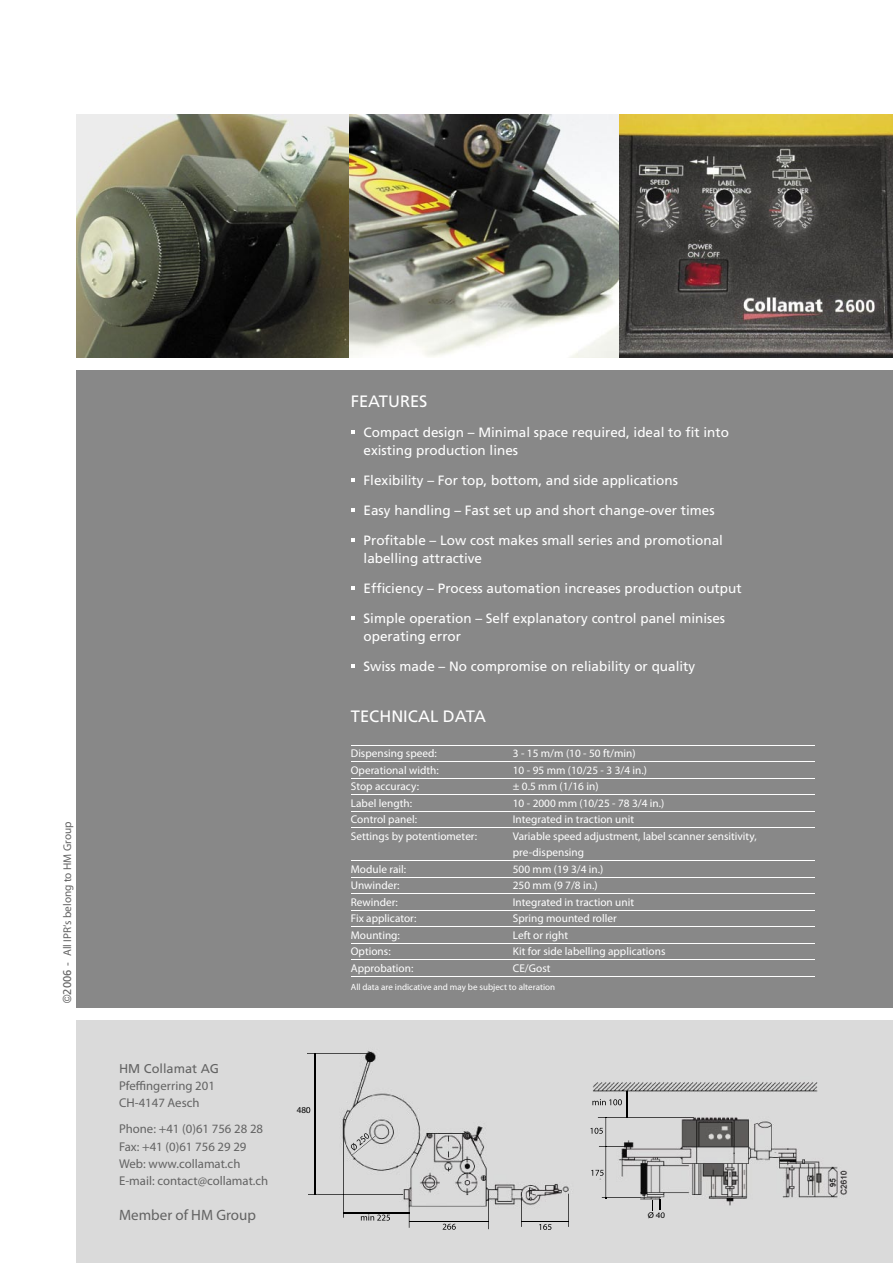
<style>
.page{position:relative;width:893px;height:1263px;background:#fff}
.page>*{position:absolute;margin:0;border:0;box-sizing:border-box;transform-origin:0 0}
.t1{font:16.5px "Frutiger";color:#fff}
.t2{font:15px "Myriad Pro";color:#636363}
.t3{font:13.5px/18px "Frutiger";color:#fff}
.t4{font:12.75px/17.2px "Myriad Pro";color:#636363}
.t5{font:12.75px "Frutiger";color:#636363}
.t6{font:11.25px/16.5px "Myriad Pro";color:#fff}
.t7{font:11.25px "Myriad Pro";color:#636363}
.t8{font:9px "Myriad Pro";color:#fff}
.t9{font:9px "Myriad Pro";color:#000}
.s1{font-family:"Arial"}
.s2{font-family:"Frutiger"}
</style>
<div class="page">
<div style="left:77px;top:370px;width:816px;height:638px;background:#888"></div>
<div style="left:77px;top:1020px;width:816px;height:243px;background:#dadada"></div>
<img style="left:308px;top:1051px;width:261px;height:179px">
<img style="left:307px;top:1053px;width:63px;height:1px">
<img style="left:315px;top:1054px;width:1px;height:140px">
<img style="left:352px;top:1135px;width:24px;height:20px">
<img style="left:350px;top:1132px;width:20px;height:19px">
<svg style="left:307px;top:1107px;width:3px;height:6px"></svg>
<img style="left:308px;top:1194px;width:95px;height:1px">
<img style="left:410px;top:1221px;width:78px;height:1px">
<img style="left:409px;top:1190px;width:1px;height:38px">
<img style="left:488px;top:1191px;width:1px;height:38px">
<svg style="left:443px;top:1224px;width:13px;height:6px"></svg>
<img style="left:345px;top:1213px;width:64px;height:1px">
<img style="left:361px;top:1214px;width:29px;height:6px">
<img style="left:343px;top:1120px;width:1px;height:97px">
<img style="left:521px;top:1192px;width:1px;height:35px">
<img style="left:568px;top:1194px;width:1px;height:33px">
<img style="left:523px;top:1221px;width:45px;height:1px">
<svg style="left:539px;top:1224px;width:12px;height:6px"></svg>
<img style="left:592px;top:1082px;width:256px;height:124px">
<img style="left:606px;top:1118px;width:1px;height:79px">
<svg style="left:599px;top:1146px;width:26px;height:1px"></svg>
<img style="left:602px;top:1197px;width:59px;height:1px">
<img style="left:598px;top:1117px;width:96px;height:1px">
<svg style="left:590px;top:1128px;width:13px;height:6px"></svg>
<svg style="left:627px;top:1092px;width:1px;height:26px"></svg>
<img style="left:592px;top:1099px;width:30px;height:6px">
<svg style="left:591px;top:1170px;width:13px;height:6px"></svg>
<svg style="left:648px;top:1200px;width:17px;height:14px"></svg>
<img style="left:77px;top:115px;width:816px;height:242px">
<hr style="left:351px;top:745px;width:463px;height:1px;background:#fff">
<hr style="left:351px;top:762px;width:463px;height:1px;background:#fff">
<hr style="left:351px;top:778px;width:463px;height:1px;background:#fff">
<hr style="left:351px;top:795px;width:463px;height:1px;background:#fff">
<hr style="left:351px;top:811px;width:463px;height:1px;background:#fff">
<hr style="left:351px;top:828px;width:463px;height:1px;background:#fff">
<hr style="left:351px;top:861px;width:463px;height:1px;background:#fff">
<hr style="left:351px;top:877px;width:463px;height:1px;background:#fff">
<hr style="left:351px;top:894px;width:463px;height:1px;background:#fff">
<hr style="left:351px;top:910px;width:463px;height:1px;background:#fff">
<hr style="left:351px;top:927px;width:463px;height:1px;background:#fff">
<hr style="left:351px;top:943px;width:463px;height:1px;background:#fff">
<hr style="left:351px;top:960px;width:463px;height:1px;background:#fff">
<hr style="left:351px;top:976px;width:463px;height:1px;background:#fff">
<p class="t7" style="left:61px;top:1003px;width:183px;rotate:-90deg"><span class="s1">©</span><span class="s2">2006 -</span> All IPR‘s belong to HM Group</p>
<p class="t5" style="left:119px;top:1061px;width:102px">HM Collamat AG</p>
<p class="t4" style="left:119px;top:1077px;width:97px">Pfeffingerring 201<br>CH-4147 Aesch</p>
<p class="t4" style="left:119px;top:1121px;width:151px">Phone: +41 (0)61 756 28 28<br>Fax: +41 (0)61 756 29 29<br>Web: www.collamat.ch<br>E-mail: contact@collamat.ch</p>
<h2 class="t2" style="left:119px;top:1206px;width:138px">Member of HM Group</h2>
<p class="t9" style="left:297px;top:1105px;width:15px">480</p>
<h1 class="t1" style="left:351px;top:392px;width:78px">FEATURES</h1>
<p class="t3" style="left:364px;top:424px;width:367px">Compact design – Minimal space required, ideal to fit into existing production lines</p>
<p class="t3" style="left:364px;top:472px;width:316px">Flexibility – For top, bottom, and side applications</p>
<p class="t3" style="left:364px;top:502px;width:353px">Easy handling – Fast set up and short change-over times</p>
<p class="t3" style="left:364px;top:532px;width:361px">Profitable – Low cost makes small series and promotional labelling attractive</p>
<p class="t3" style="left:364px;top:580px;width:380px">Efficiency – Process automation increases production output</p>
<p class="t3" style="left:364px;top:610px;width:363px">Simple operation – Self explanatory control panel minises operating error</p>
<p class="t3" style="left:364px;top:658px;width:333px">Swiss made – No compromise on reliability or quality</p>
<h1 class="t1" style="left:351px;top:707px;width:137px">TECHNICAL DATA</h1>
<p class="t6" style="left:351px;top:746px;width:88px">Dispensing speed:</p>
<p class="t6" style="left:513px;top:746px;width:124px">3 - 15 m/m (10 - 50 ft/min)</p>
<p class="t6" style="left:351px;top:762px;width:89px">Operational width:</p>
<p class="t6" style="left:513px;top:762px;width:136px">10 - 95 mm (10/25 - 3 3/4 in.)</p>
<p class="t6" style="left:351px;top:779px;width:70px">Stop accuracy:</p>
<p class="t6" style="left:513px;top:779px;width:87px">± 0.5 mm (1/16 in)</p>
<p class="t6" style="left:351px;top:795px;width:63px">Label length:</p>
<p class="t6" style="left:513px;top:795px;width:153px">10 - 2000 mm (10/25 - 78 3/4 in.)</p>
<p class="t6" style="left:351px;top:812px;width:68px">Control panel:</p>
<p class="t6" style="left:513px;top:812px;width:123px">Integrated in traction unit</p>
<p class="t6" style="left:351px;top:828px;width:128px">Settings by potentiometer:</p>
<p class="t6" style="left:513px;top:828px;width:245px">Variable speed adjustment, label scanner sensitivity, pre-dispensing</p>
<p class="t6" style="left:351px;top:861px;width:57px">Module rail:</p>
<p class="t6" style="left:513px;top:861px;width:92px">500 mm (19 3/4 in.)</p>
<p class="t6" style="left:351px;top:878px;width:50px">Unwinder:</p>
<p class="t6" style="left:513px;top:878px;width:86px">250 mm (9 7/8 in.)</p>
<p class="t6" style="left:351px;top:894px;width:49px">Rewinder:</p>
<p class="t6" style="left:513px;top:894px;width:123px">Integrated in traction unit</p>
<p class="t6" style="left:351px;top:911px;width:67px">Fix applicator:</p>
<p class="t6" style="left:513px;top:911px;width:106px">Spring mounted roller</p>
<p class="t6" style="left:351px;top:927px;width:51px">Mounting:</p>
<p class="t6" style="left:513px;top:927px;width:57px">Left or right</p>
<p class="t6" style="left:351px;top:944px;width:41px">Options:</p>
<p class="t6" style="left:513px;top:944px;width:154px">Kit for side labelling applications</p>
<p class="t6" style="left:351px;top:960px;width:64px">Approbation:</p>
<p class="t6" style="left:513px;top:960px;width:39px">CE/Gost</p>
<p class="t8" style="left:351px;top:982px;width:206px">All data are indicative and may be subject to alteration</p>
<p class="t9" style="left:648px;top:1210px;width:19px">Ø 40</p>
</div>
